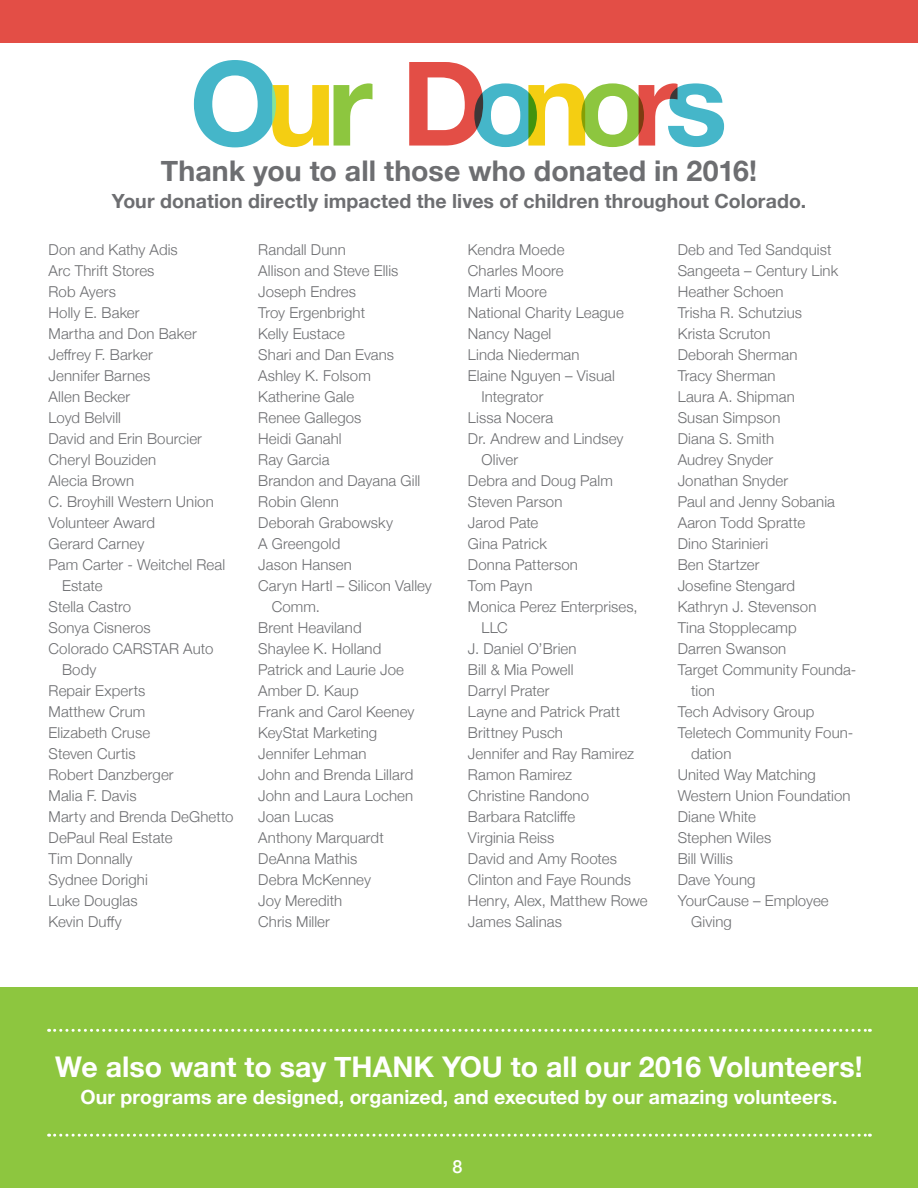
<style>
.page{position:relative;width:918px;height:1188px;background:#fff}
.page>*{position:absolute;margin:0;border:0;box-sizing:border-box;transform-origin:0 0}
.t1{font:700 28.5px "Helvetica Neue";color:#fff}
.t2{font:700 28.5px "Helvetica Neue";color:#6d6e71}
.t3{font:700 19.5px "Helvetica Neue";letter-spacing:.005em;color:#fff}
.t4{font:700 19.5px "Helvetica Neue";letter-spacing:.005em;color:#6d6e71}
.t5{font:500 18px "Helvetica Neue";color:#fff}
.t6{font:300 15px "Helvetica Neue";letter-spacing:.005em;color:#6d6e71}
</style>
<div class="page">
<div style="left:0;top:1147px;width:918px;height:41px;background:#8dc63f"></div>
<div style="left:0;top:0;width:918px;height:43px;background:#e34e46"></div>
<div style="left:0;top:987px;width:918px;height:168px;background:#8dc63f"></div>
<svg style="left:194px;top:60px;width:178px;height:87px"></svg>
<svg style="left:409px;top:62px;width:315px;height:85px"></svg>
<svg style="left:49px;top:1029px;width:821px;height:3px"></svg>
<svg style="left:49px;top:1134px;width:821px;height:3px"></svg>
<h1 class="t2" style="left:161px;top:149px;width:598px">Thank you to all those who donated in 2016!</h1>
<h2 class="t4" style="left:112px;top:186px;width:696px">Your donation directly impacted the lives of children throughout Colorado.</h2>
<p class="t6" style="left:49px;top:238px;width:131px">Don and Kathy Adis</p>
<p class="t6" style="left:49px;top:259px;width:107px">Arc Thrift Stores</p>
<p class="t6" style="left:49px;top:280px;width:69px">Rob Ayers</p>
<p class="t6" style="left:49px;top:301px;width:93px">Holly E. Baker</p>
<p class="t6" style="left:49px;top:322px;width:150px">Martha and Don Baker</p>
<p class="t6" style="left:49px;top:343px;width:106px">Jeffrey F. Barker</p>
<p class="t6" style="left:49px;top:364px;width:103px">Jennifer Barnes</p>
<p class="t6" style="left:49px;top:385px;width:83px">Allen Becker</p>
<p class="t6" style="left:49px;top:406px;width:74px">Loyd Belvill</p>
<p class="t6" style="left:49px;top:427px;width:155px">David and Erin Bourcier</p>
<p class="t6" style="left:49px;top:448px;width:109px">Cheryl Bouziden</p>
<p class="t6" style="left:49px;top:469px;width:87px">Alecia Brown</p>
<p class="t6" style="left:49px;top:490px;width:167px">C. Broyhill Western Union</p>
<p class="t6" style="left:49px;top:511px;width:108px">Volunteer Award</p>
<p class="t6" style="left:49px;top:532px;width:97px">Gerard Carney</p>
<p class="t6" style="left:49px;top:553px;width:178px">Pam Carter - Weitchel Real</p>
<p class="t6" style="left:62px;top:574px;width:42px">Estate</p>
<p class="t6" style="left:49px;top:595px;width:84px">Stella Castro</p>
<p class="t6" style="left:49px;top:616px;width:104px">Sonya Cisneros</p>
<p class="t6" style="left:49px;top:637px;width:166px">Colorado CARSTAR Auto</p>
<p class="t6" style="left:62px;top:658px;width:36px">Body</p>
<p class="t6" style="left:49px;top:679px;width:98px">Repair Experts</p>
<p class="t6" style="left:49px;top:700px;width:98px">Matthew Crum</p>
<p class="t6" style="left:49px;top:721px;width:103px">Elizabeth Cruse</p>
<p class="t6" style="left:49px;top:742px;width:89px">Steven Curtis</p>
<p class="t6" style="left:49px;top:763px;width:127px">Robert Danzberger</p>
<p class="t6" style="left:49px;top:784px;width:90px">Malia F. Davis</p>
<p class="t6" style="left:49px;top:805px;width:187px">Marty and Brenda DeGhetto</p>
<p class="t6" style="left:49px;top:826px;width:125px">DePaul Real Estate</p>
<p class="t6" style="left:49px;top:847px;width:85px">Tim Donnally</p>
<p class="t6" style="left:49px;top:868px;width:101px">Sydnee Dorighi</p>
<p class="t6" style="left:49px;top:889px;width:91px">Luke Douglas</p>
<p class="t6" style="left:49px;top:910px;width:75px">Kevin Duffy</p>
<p class="t6" style="left:258px;top:238px;width:89px">Randall Dunn</p>
<p class="t6" style="left:258px;top:259px;width:142px">Allison and Steve Ellis</p>
<p class="t6" style="left:258px;top:280px;width:99px">Joseph Endres</p>
<p class="t6" style="left:258px;top:301px;width:108px">Troy Ergenbright</p>
<p class="t6" style="left:258px;top:322px;width:88px">Kelly Eustace</p>
<p class="t6" style="left:258px;top:343px;width:137px">Shari and Dan Evans</p>
<p class="t6" style="left:258px;top:364px;width:114px">Ashley K. Folsom</p>
<p class="t6" style="left:258px;top:385px;width:97px">Katherine Gale</p>
<p class="t6" style="left:258px;top:406px;width:105px">Renee Gallegos</p>
<p class="t6" style="left:258px;top:427px;width:85px">Heidi Ganahl</p>
<p class="t6" style="left:258px;top:448px;width:73px">Ray Garcia</p>
<p class="t6" style="left:258px;top:469px;width:164px">Brandon and Dayana Gill</p>
<p class="t6" style="left:258px;top:490px;width:82px">Robin Glenn</p>
<p class="t6" style="left:258px;top:511px;width:136px">Deborah Grabowsky</p>
<p class="t6" style="left:258px;top:532px;width:84px">A Greengold</p>
<p class="t6" style="left:258px;top:553px;width:95px">Jason Hansen</p>
<p class="t6" style="left:258px;top:574px;width:175px">Caryn Hartl – Silicon Valley</p>
<p class="t6" style="left:272px;top:595px;width:50px">Comm.</p>
<p class="t6" style="left:258px;top:616px;width:105px">Brent Heaviland</p>
<p class="t6" style="left:258px;top:637px;width:125px">Shaylee K. Holland</p>
<p class="t6" style="left:258px;top:658px;width:147px">Patrick and Laurie Joe</p>
<p class="t6" style="left:258px;top:679px;width:102px">Amber D. Kaup</p>
<p class="t6" style="left:258px;top:700px;width:158px">Frank and Carol Keeney</p>
<p class="t6" style="left:258px;top:721px;width:120px">KeyStat Marketing</p>
<p class="t6" style="left:258px;top:742px;width:110px">Jennifer Lehman</p>
<p class="t6" style="left:258px;top:763px;width:156px">John and Brenda Lillard</p>
<p class="t6" style="left:258px;top:784px;width:156px">John and Laura Lochen</p>
<p class="t6" style="left:258px;top:805px;width:77px">Joan Lucas</p>
<p class="t6" style="left:258px;top:826px;width:127px">Anthony Marquardt</p>
<p class="t6" style="left:258px;top:847px;width:101px">DeAnna Mathis</p>
<p class="t6" style="left:258px;top:868px;width:114px">Debra McKenney</p>
<p class="t6" style="left:258px;top:889px;width:86px">Joy Meredith</p>
<p class="t6" style="left:258px;top:910px;width:73px">Chris Miller</p>
<p class="t6" style="left:468px;top:238px;width:98px">Kendra Moede</p>
<p class="t6" style="left:468px;top:259px;width:97px">Charles Moore</p>
<p class="t6" style="left:468px;top:280px;width:80px">Marti Moore</p>
<p class="t6" style="left:468px;top:301px;width:157px">National Charity League</p>
<p class="t6" style="left:468px;top:322px;width:85px">Nancy Nagel</p>
<p class="t6" style="left:468px;top:343px;width:113px">Linda Niederman</p>
<p class="t6" style="left:468px;top:364px;width:148px">Elaine Nguyen – Visual</p>
<p class="t6" style="left:481px;top:385px;width:63px">Integrator</p>
<p class="t6" style="left:468px;top:406px;width:87px">Lissa Nocera</p>
<p class="t6" style="left:468px;top:427px;width:157px">Dr. Andrew and Lindsey</p>
<p class="t6" style="left:481px;top:448px;width:38px">Oliver</p>
<p class="t6" style="left:468px;top:469px;width:146px">Debra and Doug Palm</p>
<p class="t6" style="left:468px;top:490px;width:96px">Steven Parson</p>
<p class="t6" style="left:468px;top:511px;width:72px">Jarod Pate</p>
<p class="t6" style="left:468px;top:532px;width:80px">Gina Patrick</p>
<p class="t6" style="left:468px;top:553px;width:111px">Donna Patterson</p>
<p class="t6" style="left:468px;top:574px;width:66px">Tom Payn</p>
<p class="t6" style="left:468px;top:595px;width:171px">Monica Perez Enterprises,</p>
<p class="t6" style="left:481px;top:616px;width:28px">LLC</p>
<p class="t6" style="left:468px;top:637px;width:110px">J. Daniel O’Brien</p>
<p class="t6" style="left:468px;top:658px;width:107px">Bill &amp; Mia Powell</p>
<p class="t6" style="left:468px;top:679px;width:83px">Darryl Prater</p>
<p class="t6" style="left:468px;top:700px;width:154px">Layne and Patrick Pratt</p>
<p class="t6" style="left:468px;top:721px;width:97px">Brittney Pusch</p>
<p class="t6" style="left:468px;top:742px;width:168px">Jennifer and Ray Ramirez</p>
<p class="t6" style="left:468px;top:763px;width:106px">Ramon Ramirez</p>
<p class="t6" style="left:468px;top:784px;width:123px">Christine Randono</p>
<p class="t6" style="left:468px;top:805px;width:109px">Barbara Ratcliffe</p>
<p class="t6" style="left:468px;top:826px;width:88px">Virginia Reiss</p>
<p class="t6" style="left:468px;top:847px;width:151px">David and Amy Rootes</p>
<p class="t6" style="left:468px;top:868px;width:165px">Clinton and Faye Rounds</p>
<p class="t6" style="left:468px;top:889px;width:181px">Henry, Alex, Matthew Rowe</p>
<p class="t6" style="left:468px;top:910px;width:95px">James Salinas</p>
<p class="t6" style="left:678px;top:238px;width:155px">Deb and Ted Sandquist</p>
<p class="t6" style="left:678px;top:259px;width:162px">Sangeeta – Century Link</p>
<p class="t6" style="left:678px;top:280px;width:107px">Heather Schoen</p>
<p class="t6" style="left:678px;top:301px;width:126px">Trisha R. Schutzius</p>
<p class="t6" style="left:678px;top:322px;width:94px">Krista Scruton</p>
<p class="t6" style="left:678px;top:343px;width:121px">Deborah Sherman</p>
<p class="t6" style="left:678px;top:364px;width:99px">Tracy Sherman</p>
<p class="t6" style="left:678px;top:385px;width:119px">Laura A. Shipman</p>
<p class="t6" style="left:678px;top:406px;width:104px">Susan Simpson</p>
<p class="t6" style="left:678px;top:427px;width:98px">Diana S. Smith</p>
<p class="t6" style="left:678px;top:448px;width:97px">Audrey Snyder</p>
<p class="t6" style="left:678px;top:469px;width:112px">Jonathan Snyder</p>
<p class="t6" style="left:678px;top:490px;width:159px">Paul and Jenny Sobania</p>
<p class="t6" style="left:678px;top:511px;width:129px">Aaron Todd Spratte</p>
<p class="t6" style="left:678px;top:532px;width:92px">Dino Starinieri</p>
<p class="t6" style="left:678px;top:553px;width:83px">Ben Startzer</p>
<p class="t6" style="left:678px;top:574px;width:119px">Josefine Stengard</p>
<p class="t6" style="left:678px;top:595px;width:140px">Kathryn J. Stevenson</p>
<p class="t6" style="left:678px;top:616px;width:121px">Tina Stopplecamp</p>
<p class="t6" style="left:678px;top:637px;width:110px">Darren Swanson</p>
<p class="t6" style="left:678px;top:658px;width:180px">Target Community Founda-</p>
<p class="t6" style="left:691px;top:679px;width:25px">tion</p>
<p class="t6" style="left:678px;top:700px;width:138px">Tech Advisory Group</p>
<p class="t6" style="left:678px;top:721px;width:177px">Teletech Community Foun-</p>
<p class="t6" style="left:691px;top:742px;width:42px">dation</p>
<p class="t6" style="left:678px;top:763px;width:140px">United Way Matching</p>
<p class="t6" style="left:678px;top:784px;width:174px">Western Union Foundation</p>
<p class="t6" style="left:678px;top:805px;width:80px">Diane White</p>
<p class="t6" style="left:678px;top:826px;width:95px">Stephen Wiles</p>
<p class="t6" style="left:678px;top:847px;width:57px">Bill Willis</p>
<p class="t6" style="left:678px;top:868px;width:79px">Dave Young</p>
<p class="t6" style="left:678px;top:889px;width:153px">YourCause – Employee</p>
<p class="t6" style="left:691px;top:910px;width:42px">Giving</p>
<h1 class="t1" style="left:55px;top:1045px;width:809px">We also want to say THANK YOU to all our 2016 Volunteers!</h1>
<h2 class="t3" style="left:80px;top:1082px;width:759px">Our programs are designed, organized, and executed by our amazing volunteers.</h2>
<p class="t5" style="left:452px;top:1152px;width:12px">8</p>
</div>
